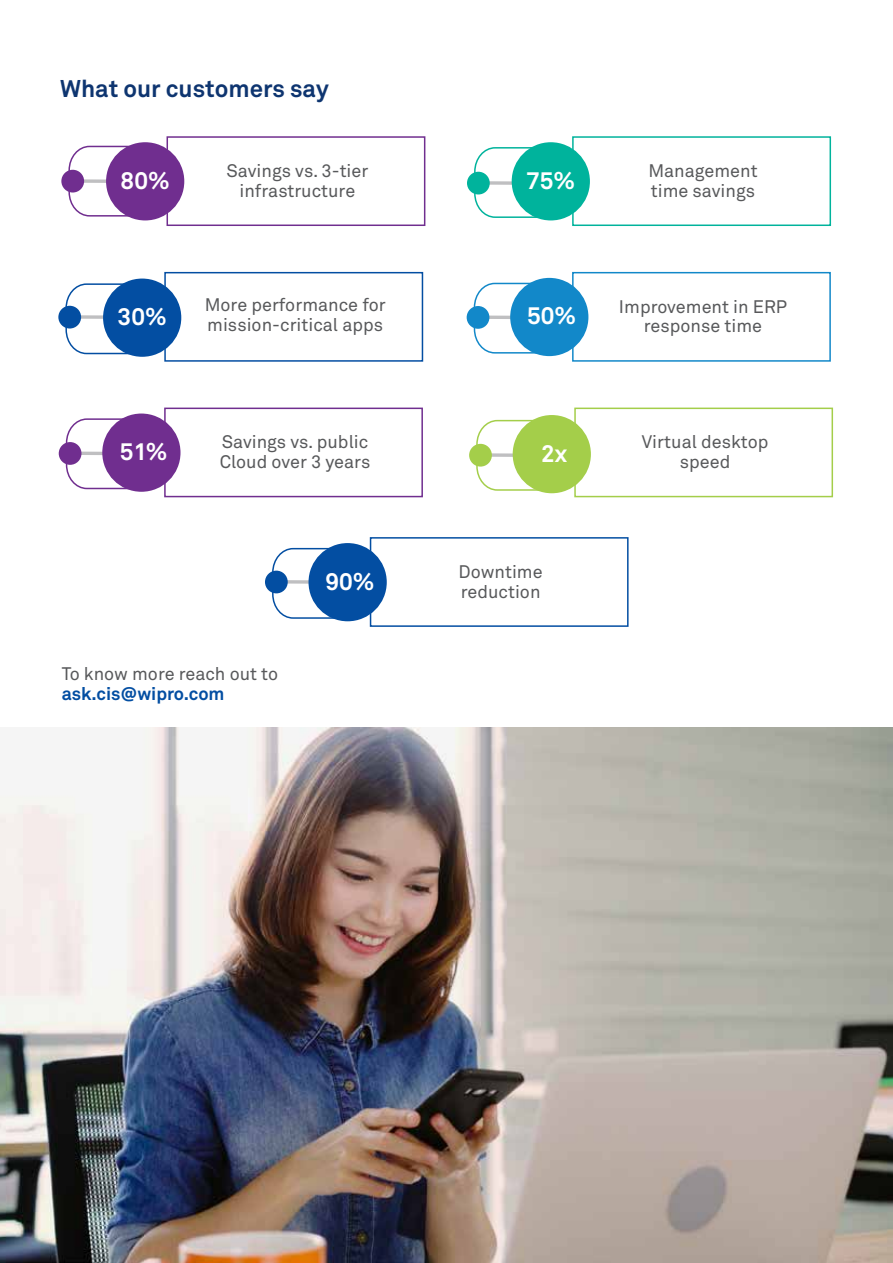
<style>
.page{position:relative;width:893px;height:1263px;background:#fff}
.page>*{position:absolute;margin:0;border:0;box-sizing:border-box;transform-origin:0 0}
.t1{font:700 24px "Wipro Akkurat";color:#fff}
.t2{font:700 24px "Wipro Akkurat";color:#0e3570}
.t3{font:18px/19.5px "Wipro Akkurat";color:#58595b}
.t4{font:700 18px "Wipro Akkurat";color:#034ea2}
</style>
<div class="page">
<div style="left:167px;top:136px;width:258px;height:90px;border:2px solid #702e8f"></div>
<svg style="left:68px;top:145px;width:61px;height:72px"></svg>
<div style="left:61px;top:170px;width:23px;height:23px;background:#702e8f;border-radius:50%"></div>
<div style="left:106px;top:142px;width:78px;height:78px;background:#702e8f;border-radius:50%"></div>
<div style="left:572px;top:136px;width:259px;height:90px;border:2px solid #00b39c"></div>
<svg style="left:473px;top:146px;width:67px;height:73px"></svg>
<div style="left:467px;top:172px;width:23px;height:22px;background:#00b39c;border-radius:50%"></div>
<div style="left:512px;top:142px;width:78px;height:78px;background:#00b39c;border-radius:50%"></div>
<div style="left:164px;top:272px;width:259px;height:90px;border:2px solid #034ea2"></div>
<svg style="left:65px;top:283px;width:63px;height:72px"></svg>
<div style="left:58px;top:306px;width:23px;height:22px;background:#034ea2;border-radius:50%"></div>
<div style="left:103px;top:279px;width:78px;height:78px;background:#034ea2;border-radius:50%"></div>
<div style="left:572px;top:272px;width:259px;height:90px;border:2px solid #1288c9"></div>
<svg style="left:473px;top:282px;width:62px;height:72px"></svg>
<div style="left:467px;top:306px;width:22px;height:23px;background:#1288c9;border-radius:50%"></div>
<div style="left:510px;top:278px;width:78px;height:78px;background:#1288c9;border-radius:50%"></div>
<div style="left:164px;top:408px;width:259px;height:89px;border:2px solid #702e8f"></div>
<svg style="left:65px;top:418px;width:62px;height:72px"></svg>
<div style="left:59px;top:442px;width:22px;height:23px;background:#702e8f;border-radius:50%"></div>
<div style="left:102px;top:413px;width:78px;height:79px;background:#702e8f;border-radius:50%"></div>
<div style="left:574px;top:408px;width:259px;height:89px;border:2px solid #a4ce4a"></div>
<svg style="left:476px;top:419px;width:62px;height:72px"></svg>
<div style="left:469px;top:444px;width:23px;height:23px;background:#a4ce4a;border-radius:50%"></div>
<div style="left:513px;top:415px;width:78px;height:78px;background:#a4ce4a;border-radius:50%"></div>
<div style="left:370px;top:537px;width:259px;height:90px;border:2px solid #034ea2"></div>
<svg style="left:271px;top:547px;width:63px;height:72px"></svg>
<div style="left:265px;top:571px;width:23px;height:22px;background:#034ea2;border-radius:50%"></div>
<div style="left:309px;top:543px;width:78px;height:78px;background:#034ea2;border-radius:50%"></div>
<img style="left:0;top:728px;width:893px;height:535px">
<h1 class="t2" style="left:60px;top:73px;width:270px">What our customers say</h1>
<p class="t3" style="left:226px;top:161px;width:143px;text-align:center">Savings vs. 3-tier infrastructure</p>
<h1 class="t1" style="left:121px;top:165px;width:51px">80%</h1>
<p class="t3" style="left:648px;top:161px;width:111px">Management time savings</p>
<h1 class="t1" style="left:526px;top:165px;width:51px">75%</h1>
<h1 class="t1" style="left:118px;top:302px;width:51px">30%</h1>
<p class="t3" style="left:205px;top:295px;width:182px">More performance for</p>
<p class="t3" style="left:207px;top:315px;width:177px">mission-critical apps</p>
<h1 class="t1" style="left:527px;top:301px;width:51px">50%</h1>
<p class="t3" style="left:619px;top:297px;width:170px;text-align:center">Improvement in ERP response time</p>
<h1 class="t1" style="left:120px;top:437px;width:49px">51%</h1>
<p class="t3" style="left:642px;top:432px;width:128px">Virtual desktop</p>
<p class="t3" style="left:220px;top:432px;width:152px">Savings vs. public<br>Cloud over 3 years</p>
<h1 class="t1" style="left:541px;top:438px;width:28px">2x</h1>
<p class="t3" style="left:680px;top:452px;width:52px">speed</p>
<p class="t3" style="left:62px;top:664px;width:218px">To know more reach out to</p>
<p class="t4" style="left:62px;top:682px;width:164px">ask.cis@wipro.com</p>
<h1 class="t1" style="left:325px;top:566px;width:51px">90%</h1>
<p class="t3" style="left:459px;top:562px;width:86px">Downtime reduction</p>
</div>
